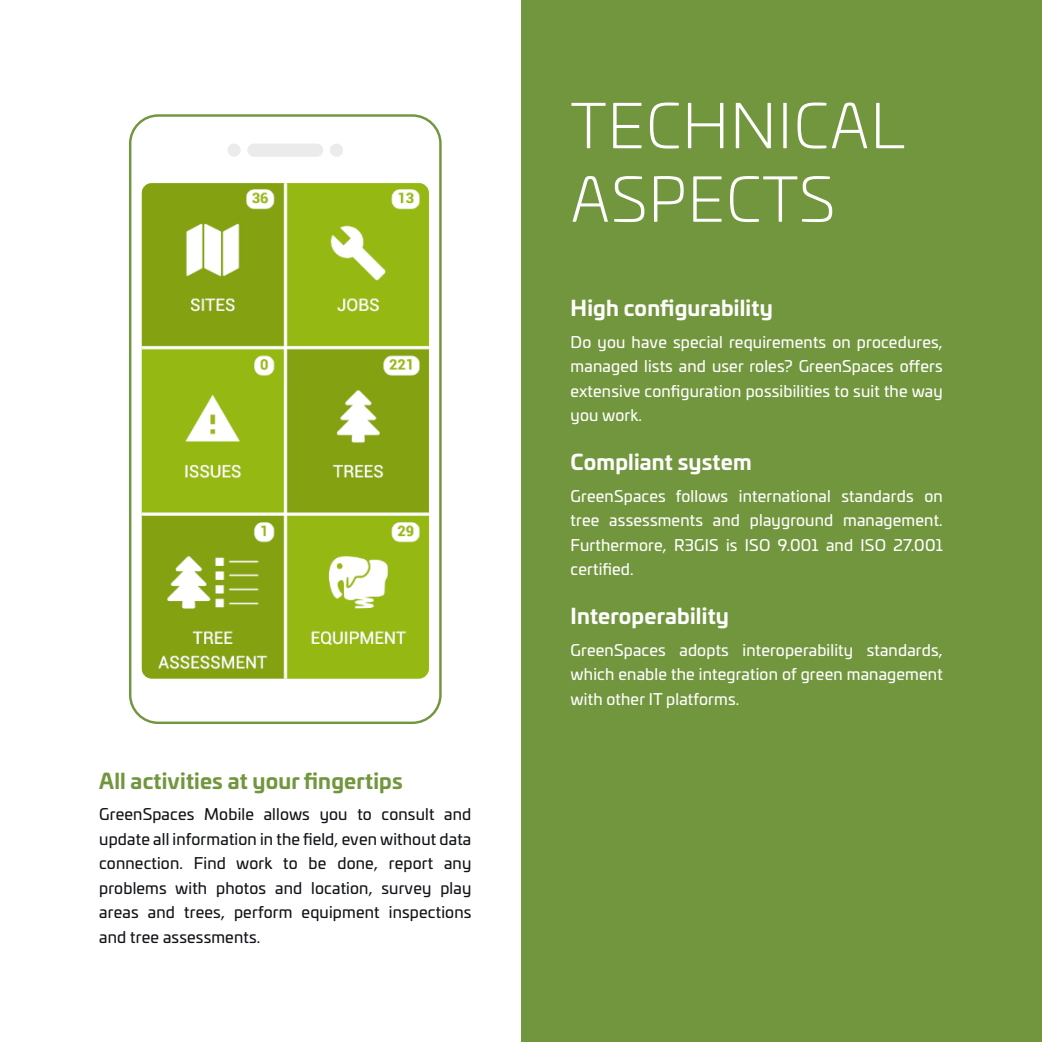
<style>
.page{position:relative;width:1042px;height:1042px;background:#fff}
.page>*{position:absolute;margin:0;border:0;box-sizing:border-box;transform-origin:0 0}
.t1{font:300 61.25px/73.5px "Univia Pro";letter-spacing:.02em;color:#fff}
.t2{font:700 21px "Univia Pro";letter-spacing:.01em;color:#fff}
.t3{font:700 21px "Univia Pro";letter-spacing:.01em;color:#72963e}
.t4{font:15.75px/24.5px "Univia Pro";letter-spacing:.01em;color:#fff;text-align:justify}
.t5{font:15.75px/24.5px "Univia Pro";letter-spacing:.01em;color:#111418;text-align:justify}
</style>
<div class="page">
<div style="left:521px;top:0;width:521px;height:1042px;background:#72963e"></div>
<div style="left:129px;top:114px;width:313px;height:610px;border:2px solid #72963e;border-radius:28px"></div>
<img style="left:142px;top:183px;width:287px;height:495px;border-radius:10px">
<div style="left:247px;top:144px;width:76px;height:13px;background:#ebebeb;border-radius:7px"></div>
<div style="left:330px;top:144px;width:13px;height:13px;background:#ebebeb;border-radius:50%"></div>
<div style="left:227px;top:144px;width:14px;height:13px;background:#ebebeb;border-radius:50%"></div>
<h2 class="t3" style="left:99px;top:772px;width:305px">All activities at your fingertips</h2>
<p class="t5" style="left:99px;top:803px;width:374px">GreenSpaces Mobile allows you to consult and update all information in the field, even without data connection. Find work to be done, report any problems with photos and location, survey play areas and trees, perform equipment inspections and tree assessments.</p>
<h1 class="t1" style="left:570px;top:93px;width:336px">TECHNICAL<br>ASPECTS</h1>
<h2 class="t2" style="left:570px;top:299px;width:204px">High configurability</h2>
<p class="t4" style="left:570px;top:331px;width:374px">Do you have special requirements on procedures, managed lists and user roles? GreenSpaces offers extensive configuration possibilities to suit the way you work.</p>
<h2 class="t2" style="left:570px;top:453px;width:183px">Compliant system</h2>
<p class="t4" style="left:570px;top:485px;width:374px">GreenSpaces follows international standards on tree assessments and playground management.<br>Furthermore, R3GIS is ISO 9.001 and ISO 27.001 certified.</p>
<h2 class="t2" style="left:570px;top:607px;width:160px">Interoperability</h2>
<p class="t4" style="left:570px;top:639px;width:374px">GreenSpaces adopts interoperability standards, which enable the integration of green management with other IT platforms.</p>
</div>
